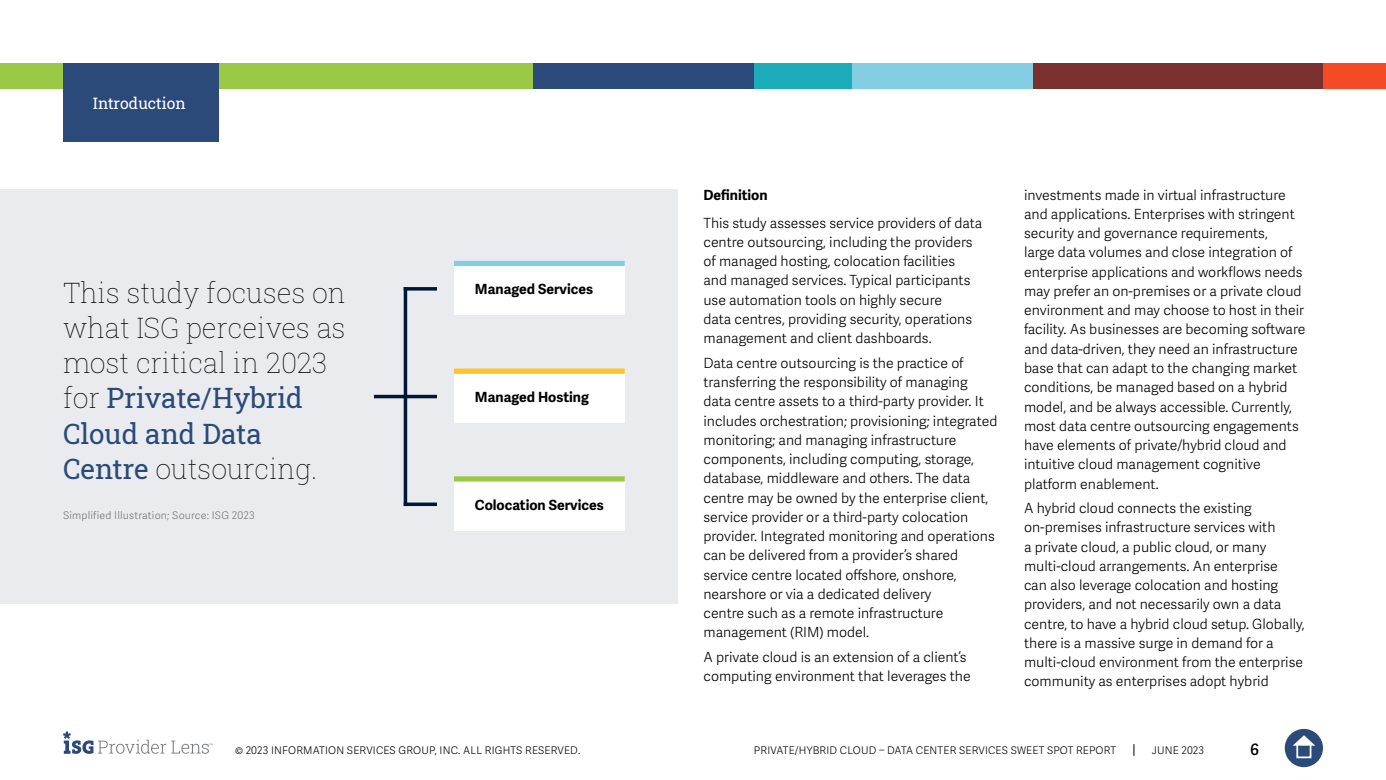
<style>
.page{position:relative;width:1386px;height:780px;background:#fff}
.page>*{position:absolute;margin:0;border:0;box-sizing:border-box;transform-origin:0 0}
.t1{font:28px/35px "Roboto Slab ISG P Thin";color:#000;text-align:justify}
.t2{font:28px/35px "Roboto Slab ISG P Regular";color:#2b4a79}
.t3{font:15.75px "Roboto Slab ISG P Regular";color:#fff}
.t4{font:600 15.75px "Adelle Sans";color:#000}
.t5{font:300 14px/19.2px "Adelle Sans";color:#000}
.t6{font:700 14px "Adelle Sans";color:#000101}
.t7{font:700 14px "Adelle Sans";color:#000}
.t8{font:300 10.5px "Adelle Sans";letter-spacing:.02em;color:#000}
.t9{font:300 10.5px "Adelle Sans";letter-spacing:.02em;color:#75787b}
.s1{font-family:"Roboto Slab ISG P Thin";color:#000}
.s2{font-family:"Roboto Slab ISG P Regular";color:#2b4a79}
</style>
<div class="page">
<svg style="left:1133px;top:744px;width:1px;height:12px"></svg>
<div style="left:1285px;top:729px;width:38px;height:38px;background:#2b4a79;border-radius:50%"></div>
<svg style="left:1293px;top:735px;width:22px;height:10px"></svg>
<div style="left:1296px;top:743px;width:15px;height:15px;border:2px solid #fff"></div>
<svg style="left:63px;top:731px;width:150px;height:23px"></svg>
<div style="left:0;top:63px;width:533px;height:25px;background:#9bc947"></div>
<div style="left:533px;top:63px;width:223px;height:25px;background:#2b4a79"></div>
<div style="left:850px;top:63px;width:184px;height:25px;background:#84cee3"></div>
<div style="left:1323px;top:63px;width:63px;height:25px;background:#f54a26"></div>
<div style="left:1033px;top:63px;width:290px;height:25px;background:#7a302e"></div>
<div style="left:754px;top:63px;width:98px;height:25px;background:#1cabb9"></div>
<div style="left:63px;top:63px;width:155px;height:79px;background:#2b4a79"></div>
<div style="left:0;top:189px;width:677px;height:415px;background:#e9ebee"></div>
<div style="left:454px;top:478px;width:171px;height:52px;background:#fff"></div>
<div style="left:454px;top:476px;width:171px;height:5px;background:#9bc947"></div>
<div style="left:454px;top:370px;width:171px;height:53px;background:#fff"></div>
<div style="left:454px;top:368px;width:171px;height:6px;background:#ffc22b"></div>
<div style="left:454px;top:262px;width:171px;height:53px;background:#fff"></div>
<div style="left:454px;top:261px;width:171px;height:5px;background:#84cee3"></div>
<hr style="left:404px;top:287px;width:3px;height:219px;background:#001638">
<hr style="left:404px;top:395px;width:33px;height:3px;background:#001638">
<hr style="left:374px;top:395px;width:33px;height:3px;background:#001638">
<svg style="left:407px;top:502px;width:30px;height:4px"></svg>
<hr style="left:404px;top:287px;width:33px;height:3px;background:#001638">
<p class="t3" style="left:93px;top:92px;width:94px">Introduction</p>
<h1 class="t1" style="left:63px;top:275px;width:285px">This study focuses on what ISG perceives as most critical in 2023</h1>
<h1 class="t2" style="left:63px;top:380px;width:241px"><span class="s1">for</span> Private/Hybrid<br>Cloud and Data</h1>
<h1 class="t1" style="left:63px;top:450px;width:256px"><span class="s2">Centre</span> outsourcing.</h1>
<p class="t9" style="left:63px;top:509px;width:193px">Simplified Illustration; Source: ISG 2023</p>
<p class="t6" style="left:475px;top:281px;width:120px">Managed Services</p>
<p class="t6" style="left:475px;top:388px;width:115px">Managed Hosting</p>
<p class="t6" style="left:475px;top:496px;width:130px">Colocation Services</p>
<p class="t7" style="left:704px;top:186px;width:66px">Definition</p>
<p class="t5" style="left:704px;top:213px;width:280px">This study assesses service providers of data centre outsourcing, including the providers of managed hosting, colocation facilities<br>and managed services. Typical participants use automation tools on highly secure<br>data centres, providing security, operations management and client dashboards.</p>
<p class="t5" style="left:704px;top:353px;width:295px">Data centre outsourcing is the practice of transferring the responsibility of managing data centre assets to a third-party provider. It includes orchestration; provisioning; integrated monitoring; and managing infrastructure components, including computing, storage, database, middleware and others. The data centre may be owned by the enterprise client, service provider or a third-party colocation provider. Integrated monitoring and operations can be delivered from a provider’s shared service centre located offshore, onshore, nearshore or via a dedicated delivery<br>centre such as a remote infrastructure management (RIM) model.</p>
<p class="t5" style="left:704px;top:647px;width:269px">A private cloud is an extension of a client’s computing environment that leverages the</p>
<p class="t5" style="left:1024px;top:185px;width:283px">investments made in virtual infrastructure and applications. Enterprises with stringent security and governance requirements,<br>large data volumes and close integration of enterprise applications and workflows needs may prefer an on-premises or a private cloud environment and may choose to host in their facility. As businesses are becoming software and data-driven, they need an infrastructure base that can adapt to the changing market conditions, be managed based on a hybrid model, and be always accessible. Currently, most data centre outsourcing engagements have elements of private/hybrid cloud and intuitive cloud management cognitive platform enablement.</p>
<p class="t5" style="left:1024px;top:499px;width:282px">A hybrid cloud connects the existing on-premises infrastructure services with<br>a private cloud, a public cloud, or many multi-cloud arrangements. An enterprise<br>can also leverage colocation and hosting providers, and not necessarily own a data centre, to have a hybrid cloud setup. Globally, there is a massive surge in demand for a multi-cloud environment from the enterprise community as enterprises adopt hybrid</p>
<p class="t8" style="left:235px;top:744px;width:347px">© 2023 INFORMATION SERVICES GROUP, INC. ALL RIGHTS RESERVED.</p>
<p class="t8" style="left:754px;top:744px;width:364px">PRIVATE/HYBRID CLOUD – DATA CENTER SERVICES SWEET SPOT REPORT</p>
<p class="t8" style="left:1152px;top:744px;width:54px">JUNE 2023</p>
<p class="t4" style="left:1250px;top:740px;width:10px">6</p>
</div>
